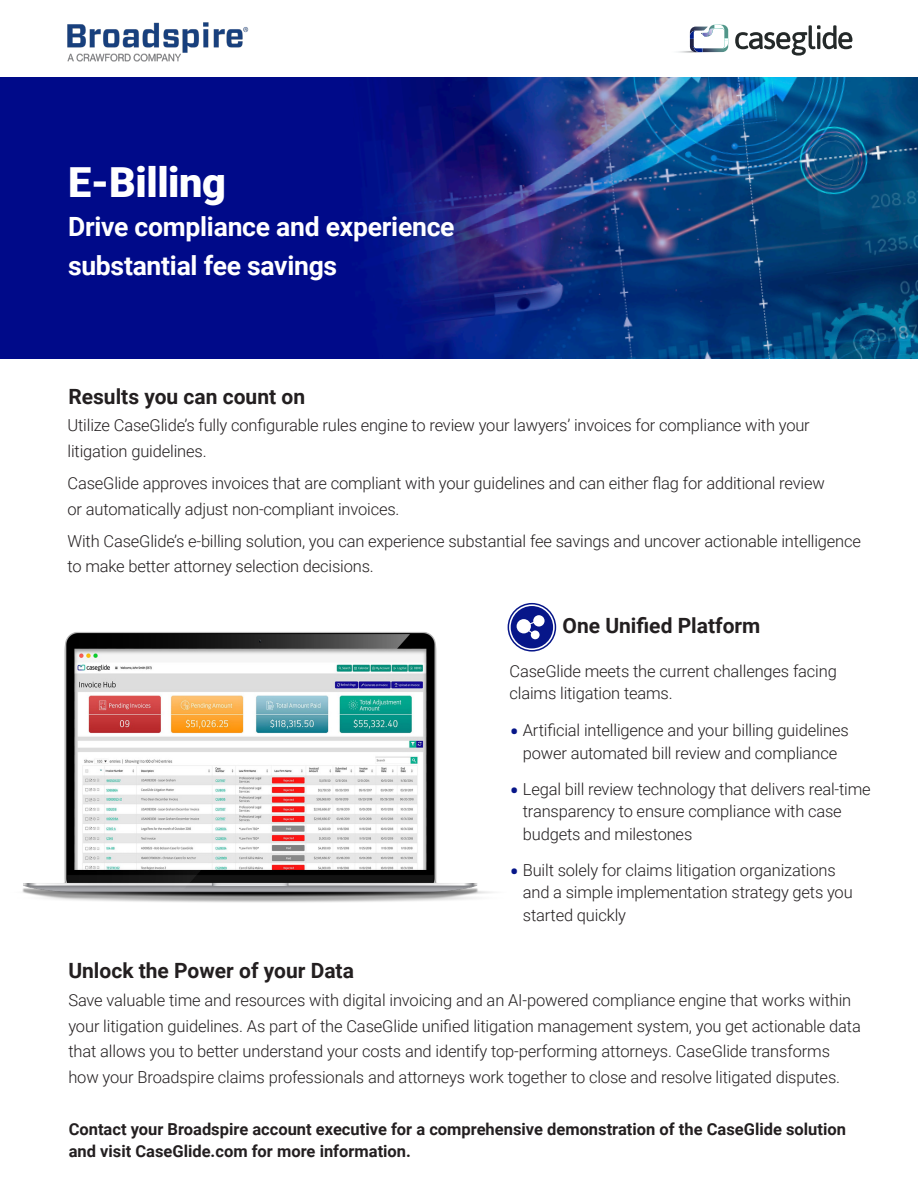
<style>
.page{position:relative;width:918px;height:1188px;background:#fff}
.page>*{position:absolute;margin:0;border:0;box-sizing:border-box;transform-origin:0 0}
.t1{font:900 41.4px "Roboto";letter-spacing:-.01em;color:#fff}
.t2{font:700 26.55px/39px "Roboto";letter-spacing:-.01em;color:#fff}
.t3{font:700 21px "Roboto";color:#231f20}
.t4{font:300 16.5px/25.5px "Roboto";letter-spacing:-.01em;color:#231f20}
.t5{font:700 16.5px/22.5px "Roboto";color:#231f20}
.s1{font-size:30px;color:#071689}
</style>
<div class="page">
<img style="left:0;top:78px;width:918px;height:281px">
<img style="left:22px;top:632px;width:471px;height:271px">
<div style="left:508px;top:603px;width:48px;height:49px;border:2px solid #071689;border-radius:50%"></div>
<div style="left:511px;top:606px;width:42px;height:42px;background:#071689;border-radius:50%"></div>
<div style="left:517px;top:619px;width:14px;height:14px;background:#fff;border-radius:50%"></div>
<div style="left:531px;top:631px;width:9px;height:8px;background:#fff;border-radius:50%"></div>
<div style="left:533px;top:615px;width:12px;height:12px;background:#fff;border-radius:50%"></div>
<svg style="left:525px;top:621px;width:11px;height:15px"></svg>
<svg style="left:735px;top:25px;width:117px;height:31px"></svg>
<img style="left:678px;top:51px;width:27px;height:2px">
<svg style="left:690px;top:25px;width:38px;height:27px"></svg>
<img style="left:67px;top:22px;width:182px;height:39px">
<p class="t1" style="left:68px;top:153px;width:160px">E-Billing</p>
<p class="t2" style="left:68px;top:206px;width:388px">Drive compliance and experience substantial fee savings</p>
<p class="t3" style="left:68px;top:382px;width:238px">Results you can count on</p>
<p class="t4" style="left:68px;top:412px;width:744px">Utilize CaseGlide’s fully configurable rules engine to review your lawyers’ invoices for compliance with your litigation guidelines.</p>
<p class="t4" style="left:68px;top:470px;width:759px">CaseGlide approves invoices that are compliant with your guidelines and can either flag for additional review or automatically adjust non-compliant invoices.</p>
<p class="t4" style="left:68px;top:528px;width:795px">With CaseGlide’s e-billing solution, you can experience substantial fee savings and uncover actionable intelligence to make better attorney selection decisions.</p>
<p class="t3" style="left:563px;top:611px;width:199px">One Unified Platform</p>
<p class="t4" style="left:510px;top:659px;width:329px;line-height:22.5px">CaseGlide meets the current challenges facing claims litigation teams.</p>
<p class="t3" style="left:68px;top:956px;width:287px">Unlock the Power of your Data</p>
<p class="t4" style="left:510px;top:718px;width:341px;line-height:22.5px;text-align:center"><span class="s1">•</span> Artificial intelligence and your billing guidelines power automated bill review and compliance</p>
<p class="t4" style="left:523px;top:777px;width:350px;line-height:22.5px;text-indent:-13px"><span class="s1">•</span> Legal bill review technology that delivers real-time transparency to ensure compliance with case budgets and milestones</p>
<p class="t4" style="left:523px;top:858px;width:331px;line-height:22.5px;text-indent:-13px"><span class="s1">•</span> Built solely for claims litigation organizations and a simple implementation strategy gets you started quickly</p>
<p class="t4" style="left:68px;top:987px;width:794px">Save valuable time and resources with digital invoicing and an AI-powered compliance engine that works within your litigation guidelines. As part of the CaseGlide unified litigation management system, you get actionable data that allows you to better understand your costs and identify top-performing attorneys. CaseGlide transforms how your Broadspire claims professionals and attorneys work together to close and resolve litigated disputes.</p>
<p class="t5" style="left:69px;top:1117px;width:779px">Contact your Broadspire account executive for a comprehensive demonstration of the CaseGlide solution and visit CaseGlide.com for more information.</p>
</div>
